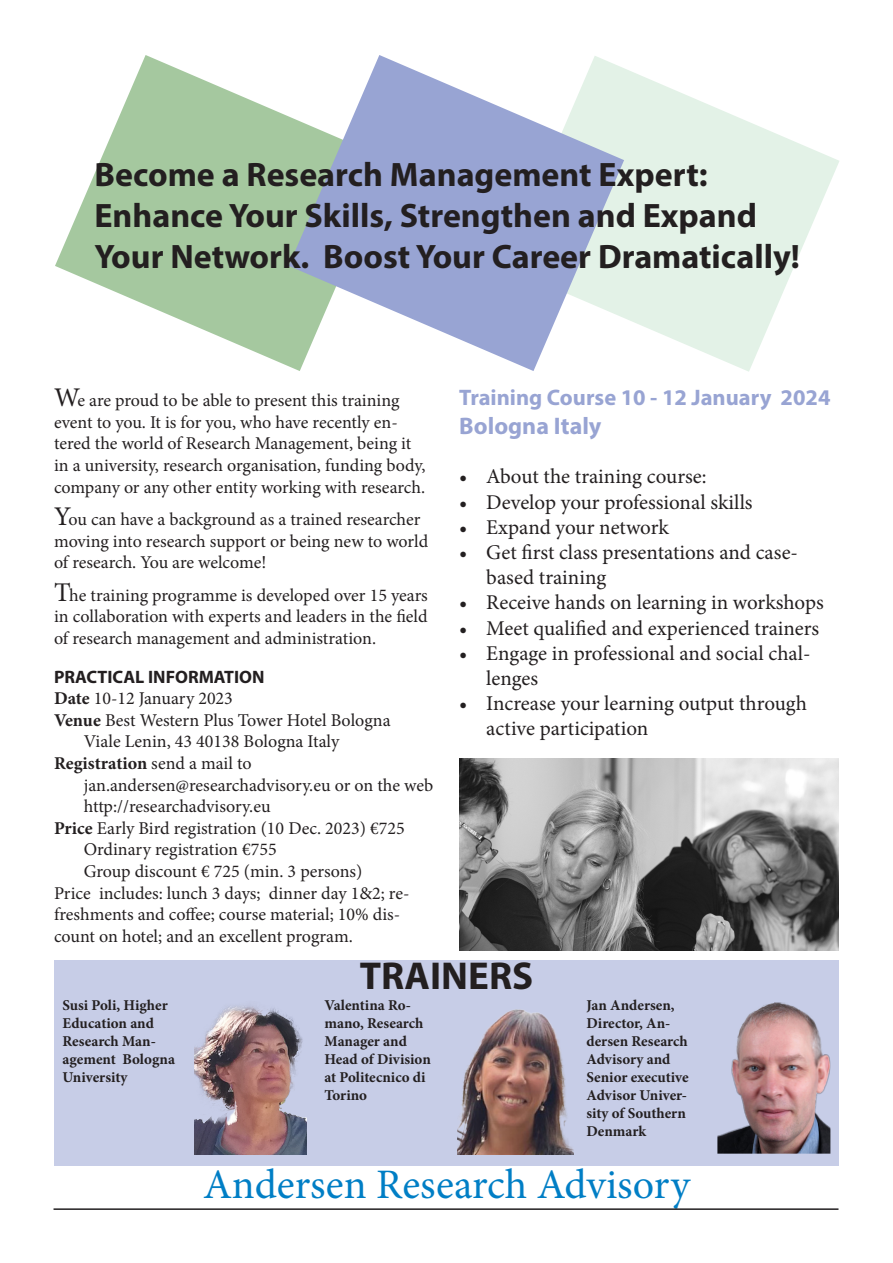
<style>
.page{position:relative;width:893px;height:1263px;background:#fff}
.page>*{position:absolute;margin:0;border:0;box-sizing:border-box;transform-origin:0 0}
.t1{font:42px "Minion Pro";color:#007ec5}
.t2{font:700 39px "Myriad Pro";color:#231f20}
.t3{font:700 33.9px/40.8px "Myriad Pro";color:#231f20}
.t4{font:700 24px "Myriad Pro";color:#98a4d3}
.t5{font:700 22.5px "Myriad Pro";color:#98a4d3}
.t6{font:21px/25.2px "Minion Pro";color:#231f20}
.t7{font:18px/21.6px "Minion Pro";letter-spacing:-.005em;color:#231f20}
.t8{font:700 18px "Minion Pro";letter-spacing:-.005em;color:#231f20}
.t9{font:700 18px "Myriad Pro";color:#231f20}
.t10{font:700 15px/18px "Minion Pro";color:#231f20}
.s1{font-size:27px}
.s2{font-weight:700}
.s3{font-weight:400}
</style>
<div class="page">
<hr style="left:54px;top:1208px;width:784px;height:2px;background:#231f20">
<svg style="left:55px;top:55px;width:234px;height:312px;fill:#a5c89f"></svg>
<svg style="left:624px;top:68px;width:215px;height:304px;fill:#e3f2e7"></svg>
<svg style="left:289px;top:55px;width:335px;height:316px;fill:#98a4d3"></svg>
<div style="left:54px;top:990px;width:785px;height:175px;background:#c7cde7"></div>
<img style="left:459px;top:758px;width:380px;height:192px">
<div style="left:54px;top:960px;width:785px;height:30px;background:#c7cde7"></div>
<img style="left:458px;top:1009px;width:116px;height:145px">
<img style="left:717px;top:1002px;width:113px;height:152px">
<img style="left:194px;top:1006px;width:113px;height:148px">
<p class="t3" style="left:94px;top:153px;width:615px">Become a Research Management Expert:</p>
<p class="t3" style="left:94px;top:194px;width:707px">Enhance Your Skills, Strengthen and Expand<br>Your Network. Boost Your Career Dramatically!</p>
<p class="t7" style="left:54px;top:390px;width:373px"><span class="s1">W</span>e are proud to be able to present this training event to you. It is for you, who have recently en&shy;tered the world of Research Management, being it in a university, research organisation, funding body, company or any other entity working with research.</p>
<p class="t7" style="left:54px;top:508px;width:376px"><span class="s1">Y</span>ou can have a background as a trained researcher moving into research support or being new to world of research. You are welcome!</p>
<p class="t7" style="left:54px;top:584px;width:375px;text-align:justify"><span class="s1">T</span>he training programme is developed over 15 years in collaboration with experts and leaders in the field of research management and administration.</p>
<p class="t9" style="left:54px;top:665px;width:212px">PRACTICAL INFORMATION</p>
<p class="t7" style="left:54px;top:688px;width:180px"><span class="s2">Date</span> 10-12 January 2023</p>
<p class="t7" style="left:54px;top:709px;width:338px"><span class="s2">Venue</span> Best Western Plus Tower Hotel Bologna</p>
<p class="t7" style="left:84px;top:731px;width:257px">Viale Lenin, 43 40138 Bologna Italy</p>
<p class="t8" style="left:54px;top:750px;width:199px">Registration <span class="s3">send a mail to</span></p>
<p class="t7" style="left:84px;top:774px;width:351px">jan.andersen@researchadvisory.eu or on the web</p>
<p class="t7" style="left:84px;top:796px;width:188px">http://researchadvisory.eu</p>
<p class="t7" style="left:54px;top:817px;width:352px"><span class="s2">Price</span> Early Bird registration (10 Dec. 2023) €725</p>
<p class="t7" style="left:84px;top:839px;width:194px">Ordinary registration €755</p>
<p class="t7" style="left:84px;top:860px;width:280px">Group discount € 725 (min. 3 persons)</p>
<p class="t7" style="left:54px;top:882px;width:357px">Price includes: lunch 3 days; dinner day 1&amp;2; re&shy;freshments and coffee; course material; 10% dis&shy;count on hotel; and an excellent program.</p>
<p class="t5" style="left:459px;top:383px;width:373px">Training Course 10 - 12 January 2024</p>
<p class="t4" style="left:459px;top:410px;width:144px">Bologna Italy</p>
<p class="t6" style="left:459px;top:464px;width:249px">• About the training course:</p>
<p class="t6" style="left:459px;top:489px;width:295px">• Develop your professional skills</p>
<p class="t6" style="left:459px;top:514px;width:211px">• Expand your network</p>
<p class="t6" style="left:486px;top:540px;width:313px;text-indent:-27px">• Get first class presentations and case&shy;based training</p>
<p class="t6" style="left:459px;top:590px;width:366px">• Receive hands on learning in workshops</p>
<p class="t6" style="left:459px;top:615px;width:361px">• Meet qualified and experienced trainers</p>
<p class="t6" style="left:486px;top:640px;width:326px;text-indent:-27px">• Engage in professional and social chal&shy;lenges</p>
<p class="t6" style="left:486px;top:691px;width:322px;text-indent:-27px">• Increase your learning output through active participation</p>
<p class="t2" style="left:360px;top:951px;width:175px">TRAINERS</p>
<p class="t10" style="left:63px;top:995px;width:114px">Susi Poli, Higher<br>Education and<br>Research Man&shy;agement Bologna<br>University</p>
<p class="t10" style="left:324px;top:995px;width:108px">Valentina Ro&shy;mano, Research<br>Manager and<br>Head of Division at Politecnico di<br>Torino</p>
<p class="t10" style="left:586px;top:995px;width:104px">Jan Andersen,<br>Director, An&shy;dersen Research<br>Advisory and<br>Senior executive<br>Advisor Univer&shy;sity of Southern<br>Denmark</p>
<p class="t1" style="left:203px;top:1156px;width:488px">Andersen Research Advisory</p>
</div>
